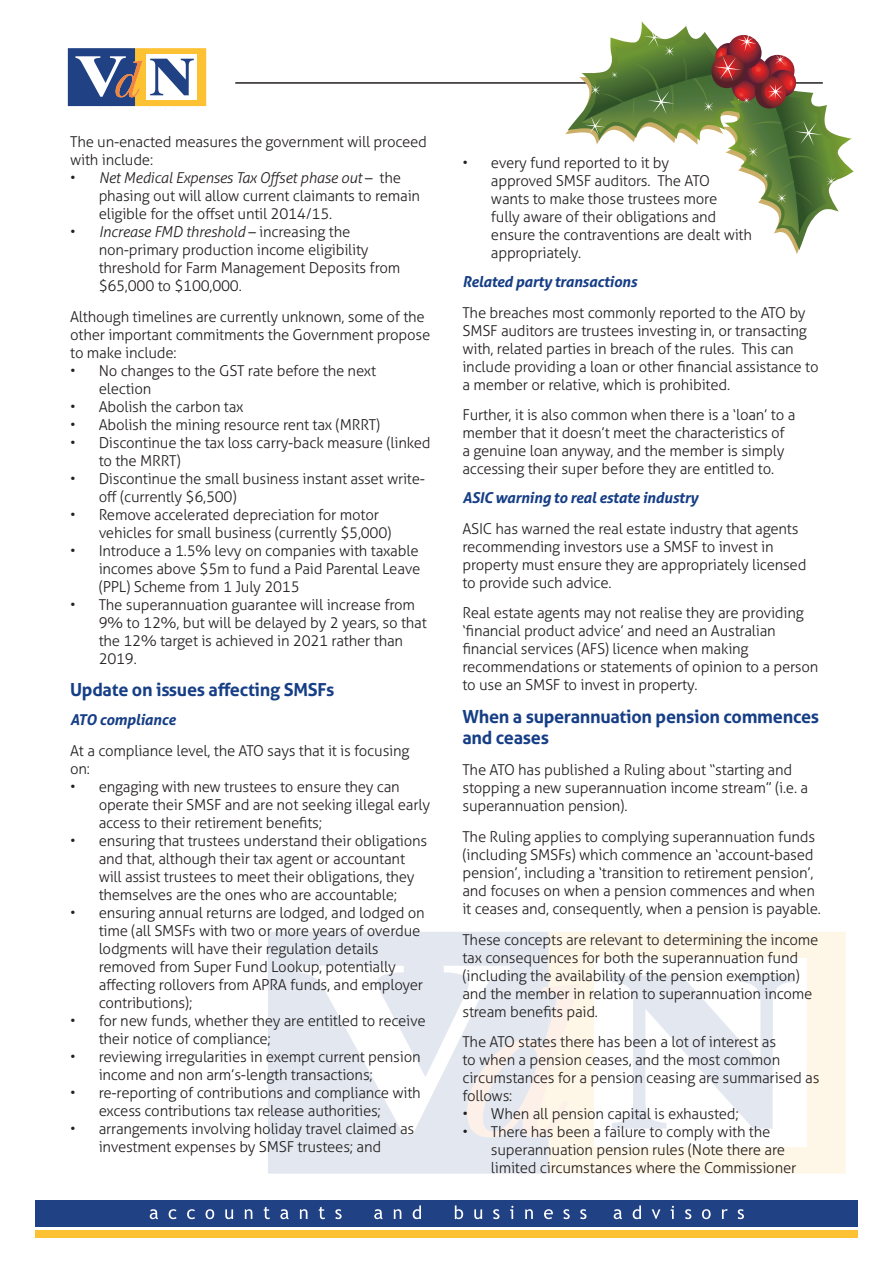
<style>
.page{position:relative;width:893px;height:1263px;background:#fff}
.page>*{position:absolute;margin:0;border:0;box-sizing:border-box;transform-origin:0 0}
.t1{font:700 18px/21.6px "Aller";letter-spacing:-.015em;color:#163e86}
.t2{font:300 15px/18px "Aller";letter-spacing:-.015em;color:#231f20}
.t3{font:italic 700 15px "Aller";letter-spacing:-.015em;color:#163e86}
.s1{font-style:italic}
</style>
<div class="page">
<div style="left:549px;top:932px;width:297px;height:242px;background:#fef7e7"></div>
<div style="left:268px;top:932px;width:281px;height:242px;background:#e3e8f0"></div>
<div style="left:594px;top:958px;width:213px;height:189px;background:#fff"></div>
<svg style="left:300px;top:966px;width:280px;height:171px"></svg>
<svg style="left:612px;top:975px;width:182px;height:154px"></svg>
<div style="left:35px;top:1230px;width:823px;height:7px;background:#fdc134"></div>
<div style="left:35px;top:1200px;width:823px;height:26px;background:#204184"></div>
<svg style="left:150px;top:1209px;width:8px;height:10px"></svg>
<svg style="left:169px;top:1209px;width:8px;height:10px"></svg>
<svg style="left:187px;top:1209px;width:8px;height:10px"></svg>
<svg style="left:206px;top:1209px;width:8px;height:10px"></svg>
<svg style="left:225px;top:1209px;width:8px;height:10px"></svg>
<svg style="left:245px;top:1209px;width:7px;height:10px"></svg>
<svg style="left:264px;top:1207px;width:6px;height:12px"></svg>
<svg style="left:280px;top:1209px;width:9px;height:10px"></svg>
<svg style="left:300px;top:1209px;width:7px;height:10px"></svg>
<svg style="left:319px;top:1207px;width:6px;height:12px"></svg>
<svg style="left:335px;top:1209px;width:7px;height:10px"></svg>
<svg style="left:374px;top:1209px;width:8px;height:10px"></svg>
<svg style="left:394px;top:1209px;width:7px;height:10px"></svg>
<svg style="left:413px;top:1205px;width:8px;height:14px"></svg>
<svg style="left:455px;top:1205px;width:8px;height:14px"></svg>
<svg style="left:474px;top:1209px;width:8px;height:10px"></svg>
<svg style="left:493px;top:1209px;width:6px;height:10px"></svg>
<svg style="left:510px;top:1206px;width:3px;height:13px"></svg>
<svg style="left:525px;top:1209px;width:8px;height:10px"></svg>
<svg style="left:544px;top:1209px;width:9px;height:10px"></svg>
<svg style="left:563px;top:1209px;width:7px;height:10px"></svg>
<svg style="left:580px;top:1209px;width:6px;height:10px"></svg>
<svg style="left:614px;top:1209px;width:8px;height:10px"></svg>
<svg style="left:633px;top:1205px;width:8px;height:14px"></svg>
<svg style="left:652px;top:1209px;width:8px;height:10px"></svg>
<svg style="left:671px;top:1206px;width:3px;height:13px"></svg>
<svg style="left:685px;top:1209px;width:6px;height:10px"></svg>
<svg style="left:702px;top:1209px;width:9px;height:10px"></svg>
<svg style="left:722px;top:1209px;width:6px;height:10px"></svg>
<svg style="left:738px;top:1209px;width:6px;height:10px"></svg>
<svg style="left:68px;top:48px;width:138px;height:58px"></svg>
<hr style="left:235px;top:82px;width:588px;height:2px;background:#231f20">
<svg style="left:565px;top:21px;width:289px;height:233px"></svg>
<p class="t2" style="left:70px;top:133px;width:358px">The un-enacted measures the government will proceed with include:</p>
<p class="t2" style="left:99px;top:169px;width:323px;text-indent:-28px">• <span class="s1">Net Medical Expenses Tax Offset phase out</span> – the phasing out will allow current claimants to remain eligible for the offset until 2014/15.</p>
<p class="t2" style="left:99px;top:223px;width:303px;text-indent:-28px">• <span class="s1">Increase FMD threshold</span> – increasing the non‑primary production income eligibility threshold for Farm Management Deposits from $65,000 to $100,000.</p>
<p class="t2" style="left:70px;top:308px;width:362px">Although timelines are currently unknown, some of the other important commitments the Government propose to make include:</p>
<p class="t2" style="left:99px;top:362px;width:279px;text-indent:-28px">• No changes to the GST rate before the next election</p>
<p class="t2" style="left:70px;top:398px;width:175px">• Abolish the carbon tax</p>
<p class="t2" style="left:70px;top:416px;width:312px">• Abolish the mining resource rent tax (MRRT)</p>
<p class="t2" style="left:99px;top:434px;width:333px;text-indent:-28px">• Discontinue the tax loss carry-back measure (linked to the MRRT)</p>
<p class="t2" style="left:99px;top:470px;width:328px;text-indent:-28px">• Discontinue the small business instant asset write&shy;off (currently $6,500)</p>
<p class="t2" style="left:99px;top:506px;width:294px;text-indent:-28px">• Remove accelerated depreciation for motor vehicles for small business (currently $5,000)</p>
<p class="t2" style="left:99px;top:542px;width:323px;text-align:justify;text-indent:-28px">• Introduce a 1.5% levy on companies with taxable incomes above $5m to fund a Paid Parental Leave (PPL) Scheme from 1 July 2015</p>
<p class="t2" style="left:99px;top:596px;width:330px;text-indent:-28px">• The superannuation guarantee will increase from 9% to 12%, but will be delayed by 2 years, so that the 12% target is achieved in 2021 rather than 2019.</p>
<p class="t1" style="left:70px;top:679px;width:266px">Update on issues affecting SMSFs</p>
<p class="t3" style="left:70px;top:710px;width:107px">ATO compliance</p>
<p class="t2" style="left:70px;top:741px;width:341px">At a compliance level, the ATO says that it is focusing on:</p>
<p class="t2" style="left:99px;top:777px;width:333px;text-indent:-28px">• engaging with new trustees to ensure they can operate their SMSF and are not seeking illegal early access to their retirement benefits;</p>
<p class="t2" style="left:99px;top:831px;width:330px;text-indent:-28px">• ensuring that trustees understand their obligations and that, although their tax agent or accountant will assist trustees to meet their obligations, they themselves are the ones who are accountable;</p>
<p class="t2" style="left:99px;top:903px;width:328px;text-indent:-28px">• ensuring annual returns are lodged, and lodged on time (all SMSFs with two or more years of overdue lodgments will have their regulation details removed from Super Fund Lookup, potentially affecting rollovers from APRA funds, and employer contributions);</p>
<p class="t2" style="left:99px;top:1011px;width:329px;text-indent:-28px">• for new funds, whether they are entitled to receive their notice of compliance;</p>
<p class="t2" style="left:99px;top:1047px;width:323px;text-indent:-28px">• reviewing irregularities in exempt current pension income and non arm’s-length transactions;</p>
<p class="t2" style="left:99px;top:1083px;width:324px;text-indent:-28px">• re-reporting of contributions and compliance with excess contributions tax release authorities;</p>
<p class="t2" style="left:70px;top:1119px;width:346px;text-align:center">• arrangements involving holiday travel claimed as investment expenses by SMSF trustees; and</p>
<p class="t2" style="left:491px;top:154px;width:263px;text-indent:-28px">• every fund reported to it by<br>approved SMSF auditors. The ATO wants to make those trustees more<br>fully aware of their obligations and ensure the contraventions are dealt with appropriately.</p>
<p class="t3" style="left:462px;top:272px;width:176px">Related party transactions</p>
<p class="t2" style="left:462px;top:303px;width:358px">The breaches most commonly reported to the ATO by SMSF auditors are trustees investing in, or transacting with, related parties in breach of the rules. This can include providing a loan or other financial assistance to a member or relative, which is prohibited.</p>
<p class="t2" style="left:462px;top:406px;width:334px">Further, it is also common when there is a ‘loan’ to a member that it doesn’t meet the characteristics of a genuine loan anyway, and the member is simply accessing their super before they are entitled to.</p>
<p class="t3" style="left:462px;top:488px;width:237px">ASIC warning to real estate industry</p>
<p class="t2" style="left:462px;top:519px;width:346px">ASIC has warned the real estate industry that agents recommending investors use a SMSF to invest in property must ensure they are appropriately licensed to provide such advice.</p>
<p class="t2" style="left:462px;top:604px;width:358px">Real estate agents may not realise they are providing ‘financial product advice’ and need an Australian financial services (AFS) licence when making recommendations or statements of opinion to a person to use an SMSF to invest in property.</p>
<p class="t1" style="left:462px;top:705px;width:358px">When a superannuation pension commences and ceases</p>
<p class="t2" style="left:462px;top:761px;width:347px">The ATO has published a Ruling about “starting and stopping a new superannuation income stream” (i.e. a superannuation pension).</p>
<p class="t2" style="left:462px;top:827px;width:360px">The Ruling applies to complying superannuation funds (including SMSFs) which commence an ‘account-based pension’, including a ‘transition to retirement pension’, and focuses on when a pension commences and when it ceases and, consequently, when a pension is payable.</p>
<p class="t2" style="left:462px;top:930px;width:358px">These concepts are relevant to determining the income tax consequences for both the superannuation fund (including the availability of the pension exemption) and the member in relation to superannuation income stream benefits paid.</p>
<p class="t2" style="left:462px;top:1033px;width:359px">The ATO states there has been a lot of interest as<br>to when a pension ceases, and the most common circumstances for a pension ceasing are summarised as follows:</p>
<p class="t2" style="left:462px;top:1105px;width:278px">• When all pension capital is exhausted;</p>
<p class="t2" style="left:491px;top:1123px;width:307px;text-indent:-28px">• There has been a failure to comply with the superannuation pension rules (Note there are limited circumstances where the Commissioner</p>
</div>
